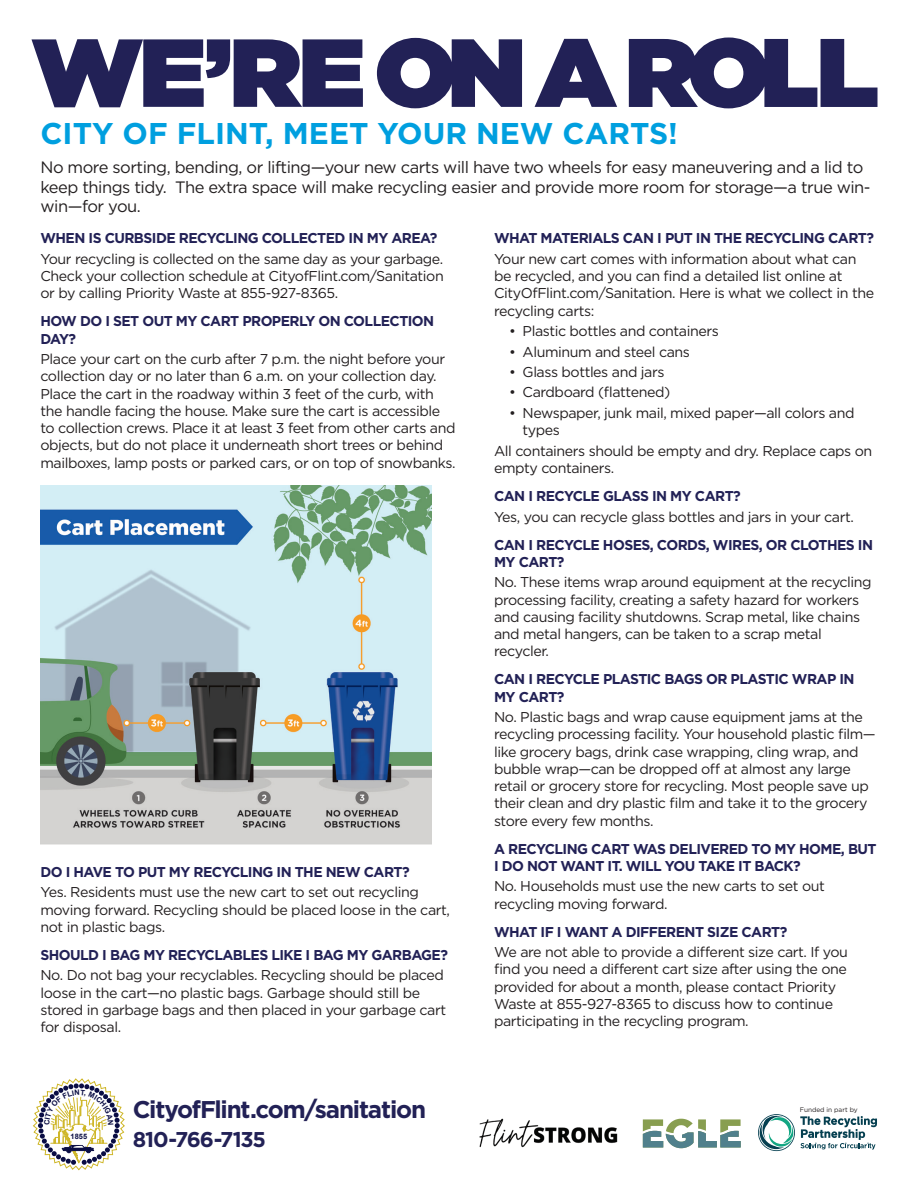
<style>
.page{position:relative;width:918px;height:1188px;background:#fff}
.page>*{position:absolute;margin:0;border:0;box-sizing:border-box;transform-origin:0 0}
.t1{font:700 30px "Gotham";color:#009fdf}
.t2{font:700 24.15px "Gotham";letter-spacing:-.05em;color:#222156}
.t3{font:700 21.3px "Gotham";letter-spacing:-.055em;color:#222156}
.t4{font:16.5px/19.5px "Gotham";letter-spacing:-.03em;color:#231f20}
.t5{font:14.25px/17.2px "Gotham";letter-spacing:-.03em;color:#231f20}
.t6{font:700 14.25px/17.2px "Gotham";letter-spacing:-.04em;color:#222156}
.t7{font:700 7.5px "Arial";color:#0a0d44}
.t8{font:6.6px "Gotham";color:#231f20}
</style>
<div class="page">
<svg style="left:629px;top:38px;width:249px;height:70px"></svg>
<svg style="left:535px;top:39px;width:82px;height:68px"></svg>
<svg style="left:377px;top:38px;width:145px;height:70px"></svg>
<svg style="left:31px;top:39px;width:332px;height:68px"></svg>
<svg style="left:758px;top:1114px;width:119px;height:37px"></svg>
<svg style="left:643px;top:1119px;width:98px;height:29px"></svg>
<img style="left:479px;top:1118px;width:139px;height:30px">
<img style="left:40px;top:486px;width:392px;height:358px">
<svg style="left:33px;top:1078px;width:92px;height:93px"></svg>
<h1 class="t1" style="left:41px;top:123px;width:639px">CITY OF FLINT, MEET YOUR NEW CARTS!</h1>
<p class="t4" style="left:41px;top:159px;width:832px">No more sorting, bending, or lifting—your new carts will have two wheels for easy maneuvering and a lid to keep things tidy. The extra space will make recycling easier and provide more room for storage—a true win&shy;win—for you.</p>
<p class="t6" style="left:41px;top:231px;width:399px">WHEN IS CURBSIDE RECYCLING COLLECTED IN MY AREA?</p>
<p class="t5" style="left:41px;top:251px;width:405px;text-align:justify">Your recycling is collected on the same day as your garbage.<br>Check your collection schedule at CityofFlint.com/Sanitation or by calling Priority Waste at 855-927-8365.</p>
<p class="t6" style="left:41px;top:314px;width:395px">HOW DO I SET OUT MY CART PROPERLY ON COLLECTION<br>DAY?</p>
<p class="t5" style="left:41px;top:351px;width:417px">Place your cart on the curb after 7 p.m. the night before your collection day or no later than 6 a.m. on your collection day.<br>Place the cart in the roadway within 3 feet of the curb, with the handle facing the house. Make sure the cart is accessible to collection crews. Place it at least 3 feet from other carts and objects, but do not place it underneath short trees or behind mailboxes, lamp posts or parked cars, or on top of snowbanks.</p>
<p class="t6" style="left:494px;top:231px;width:381px">WHAT MATERIALS CAN I PUT IN THE RECYCLING CART?</p>
<p class="t5" style="left:494px;top:251px;width:382px">Your new cart comes with information about what can be recycled, and you can find a detailed list online at CityOfFlint.com/Sanitation. Here is what we collect in the recycling carts:</p>
<p class="t5" style="left:509px;top:323px;width:211px">• Plastic bottles and containers</p>
<p class="t5" style="left:509px;top:344px;width:182px">• Aluminum and steel cans</p>
<p class="t5" style="left:509px;top:364px;width:157px">• Glass bottles and jars</p>
<p class="t5" style="left:509px;top:385px;width:163px">• Cardboard (flattened)</p>
<p class="t5" style="left:523px;top:405px;width:333px;text-indent:-14px">• Newspaper, junk mail, mixed paper—all colors and types</p>
<p class="t5" style="left:494px;top:443px;width:380px">All containers should be empty and dry. Replace caps on empty containers.</p>
<p class="t6" style="left:494px;top:489px;width:248px">CAN I RECYCLE GLASS IN MY CART?</p>
<p class="t5" style="left:494px;top:509px;width:361px">Yes, you can recycle glass bottles and jars in your cart.</p>
<p class="t6" style="left:494px;top:537px;width:381px">CAN I RECYCLE HOSES, CORDS, WIRES, OR CLOTHES IN<br>MY CART?</p>
<p class="t5" style="left:494px;top:575px;width:379px">No. These items wrap around equipment at the recycling processing facility, creating a safety hazard for workers and causing facility shutdowns. Scrap metal, like chains and metal hangers, can be taken to a scrap metal recycler.</p>
<p class="t6" style="left:494px;top:672px;width:362px">CAN I RECYCLE PLASTIC BAGS OR PLASTIC WRAP IN<br>MY CART?</p>
<p class="t5" style="left:494px;top:709px;width:383px">No. Plastic bags and wrap cause equipment jams at the recycling processing facility. Your household plastic film— like grocery bags, drink case wrapping, cling wrap, and bubble wrap—can be dropped off at almost any large retail or grocery store for recycling. Most people save up their clean and dry plastic film and take it to the grocery store every few months.</p>
<p class="t6" style="left:494px;top:841px;width:384px">A RECYCLING CART WAS DELIVERED TO MY HOME, BUT<br>I DO NOT WANT IT. WILL YOU TAKE IT BACK?</p>
<p class="t5" style="left:494px;top:879px;width:332px">No. Households must use the new carts to set out recycling moving forward.</p>
<p class="t6" style="left:494px;top:924px;width:295px">WHAT IF I WANT A DIFFERENT SIZE CART?</p>
<p class="t5" style="left:494px;top:945px;width:355px">We are not able to provide a different size cart. If you find you need a different cart size after using the one provided for about a month, please contact Priority Waste at 855-927-8365 to discuss how to continue participating in the recycling program.</p>
<p class="t6" style="left:41px;top:865px;width:371px">DO I HAVE TO PUT MY RECYCLING IN THE NEW CART?</p>
<p class="t5" style="left:41px;top:885px;width:411px">Yes. Residents must use the new cart to set out recycling moving forward. Recycling should be placed loose in the cart, not in plastic bags.</p>
<p class="t6" style="left:41px;top:948px;width:409px">SHOULD I BAG MY RECYCLABLES LIKE I BAG MY GARBAGE?</p>
<p class="t5" style="left:41px;top:968px;width:407px">No. Do not bag your recyclables. Recycling should be placed loose in the cart—no plastic bags. Garbage should still be stored in garbage bags and then placed in your garbage cart for disposal.</p>
<p class="t7" style="left:71px;top:1132px;width:18px">1855</p>
<h2 class="t2" style="left:133px;top:1101px;width:295px">CityofFlint.com/sanitation</h2>
<h3 class="t3" style="left:133px;top:1132px;width:135px">810-766-7135</h3>
<p class="t8" style="left:800px;top:1107px;width:60px">Funded in part by</p>
</div>
